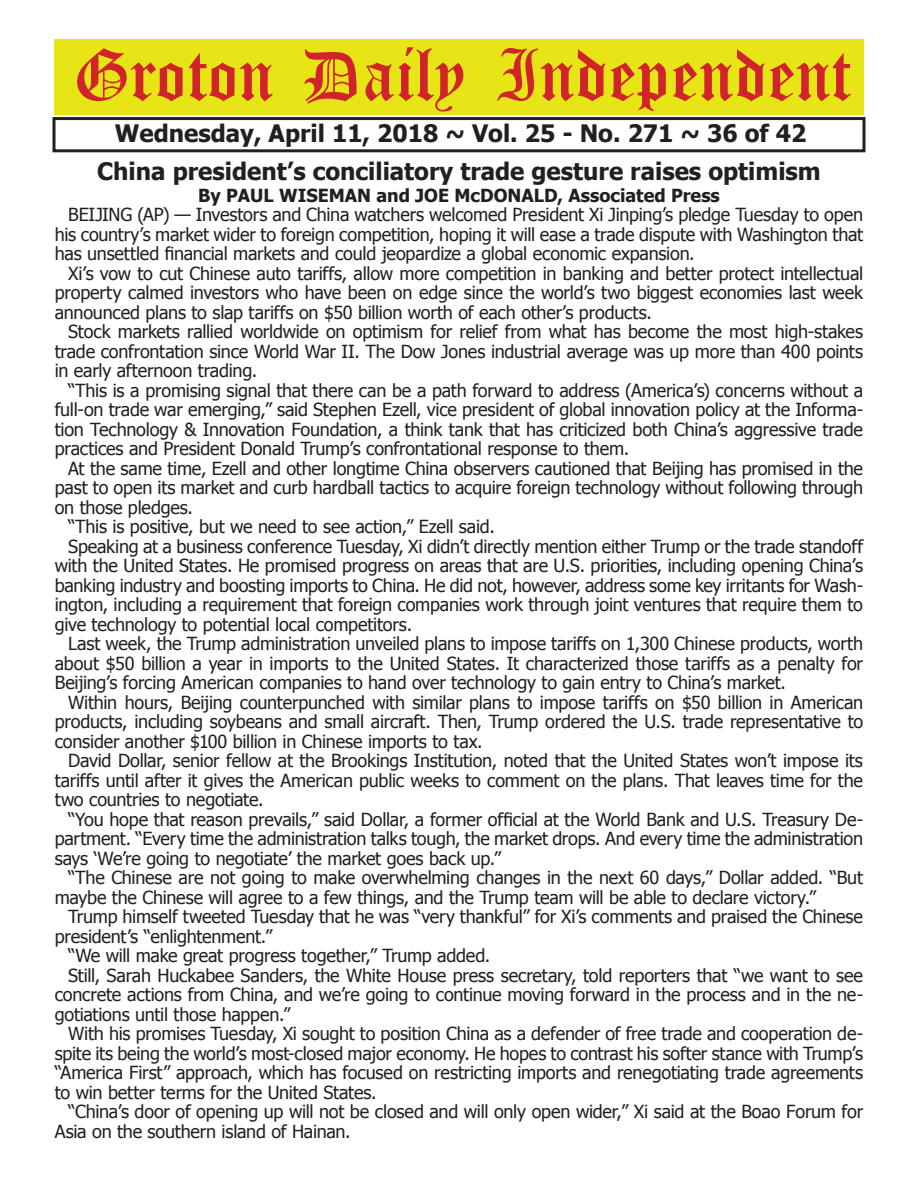
<style>
.page{position:relative;width:918px;height:1188px;background:#fff}
.page>*{position:absolute;margin:0;border:0;box-sizing:border-box;transform-origin:0 0}
.t1{font:54px "Old English Five";color:#d1232a}
.t2{font:700 24px "Tahoma";color:#231f20}
.t3{font:18px/19.5px "Tahoma";letter-spacing:-.01em;color:#231f20;text-align:justify}
.t4{font:700 18px "Tahoma";color:#231f20}
</style>
<div class="page">
<div style="left:52px;top:117px;width:814px;height:35px;border:3px solid #231f20"></div>
<div style="left:54px;top:40px;width:810px;height:75px;background:#e7e515"></div>
<h1 class="t1" style="left:73px;top:50px;width:779px">Groton Daily Independent</h1>
<h2 class="t2" style="left:115px;top:116px;width:693px">Wednesday, April 11, 2018 ~ Vol. 25 - No. 271 ~ 36 of 42</h2>
<h2 class="t2" style="left:97px;top:155px;width:725px">China president’s conciliatory trade gesture raises optimism</h2>
<p class="t4" style="left:198px;top:183px;width:523px">By PAUL WISEMAN and JOE McDONALD, Associated Press</p>
<p class="t3" style="left:55px;top:204px;width:810px;text-indent:14px">BEIJING (AP) — Investors and China watchers welcomed President Xi Jinping’s pledge Tuesday to open his country’s market wider to foreign competition, hoping it will ease a trade dispute with Washington that has unsettled financial markets and could jeopardize a global economic expansion.</p>
<p class="t3" style="left:55px;top:263px;width:810px;text-indent:14px">Xi’s vow to cut Chinese auto tariffs, allow more competition in banking and better protect intellectual property calmed investors who have been on edge since the world’s two biggest economies last week announced plans to slap tariffs on $50 billion worth of each other’s products.</p>
<p class="t3" style="left:55px;top:321px;width:810px;text-indent:14px">Stock markets rallied worldwide on optimism for relief from what has become the most high-stakes trade confrontation since World War II. The Dow Jones industrial average was up more than 400 points in early afternoon trading.</p>
<p class="t3" style="left:55px;top:380px;width:810px;text-indent:14px">“This is a promising signal that there can be a path forward to address (America’s) concerns without a full-on trade war emerging,” said Stephen Ezell, vice president of global innovation policy at the Informa&shy;tion Technology &amp; Innovation Foundation, a think tank that has criticized both China’s aggressive trade practices and President Donald Trump’s confrontational response to them.</p>
<p class="t3" style="left:68px;top:458px;width:796px">At the same time, Ezell and other longtime China observers cautioned that Beijing has promised in the</p>
<p class="t3" style="left:55px;top:477px;width:810px">past to open its market and curb hardball tactics to acquire foreign technology without following through</p>
<p class="t3" style="left:55px;top:497px;width:140px">on those pledges.</p>
<p class="t3" style="left:68px;top:516px;width:428px">“This is positive, but we need to see action,” Ezell said.</p>
<p class="t3" style="left:68px;top:536px;width:796px">Speaking at a business conference Tuesday, Xi didn’t directly mention either Trump or the trade standoff</p>
<p class="t3" style="left:55px;top:555px;width:810px">with the United States. He promised progress on areas that are U.S. priorities, including opening China’s</p>
<p class="t3" style="left:55px;top:575px;width:810px">banking industry and boosting imports to China. He did not, however, address some key irritants for Wash-</p>
<p class="t3" style="left:55px;top:594px;width:810px">ington, including a requirement that foreign companies work through joint ventures that require them to</p>
<p class="t3" style="left:55px;top:614px;width:359px">give technology to potential local competitors.</p>
<p class="t3" style="left:68px;top:633px;width:796px">Last week, the Trump administration unveiled plans to impose tariffs on 1,300 Chinese products, worth</p>
<p class="t3" style="left:55px;top:653px;width:810px">about $50 billion a year in imports to the United States. It characterized those tariffs as a penalty for</p>
<p class="t3" style="left:55px;top:672px;width:733px">Beijing’s forcing American companies to hand over technology to gain entry to China’s market.</p>
<p class="t3" style="left:68px;top:692px;width:796px">Within hours, Beijing counterpunched with similar plans to impose tariffs on $50 billion in American</p>
<p class="t3" style="left:55px;top:711px;width:810px">products, including soybeans and small aircraft. Then, Trump ordered the U.S. trade representative to</p>
<p class="t3" style="left:55px;top:731px;width:430px">consider another $100 billion in Chinese imports to tax.</p>
<p class="t3" style="left:68px;top:750px;width:796px">David Dollar, senior fellow at the Brookings Institution, noted that the United States won’t impose its</p>
<p class="t3" style="left:55px;top:770px;width:810px">tariffs until after it gives the American public weeks to comment on the plans. That leaves time for the</p>
<p class="t3" style="left:55px;top:789px;width:210px">two countries to negotiate.</p>
<p class="t3" style="left:68px;top:809px;width:796px">“You hope that reason prevails,” said Dollar, a former official at the World Bank and U.S. Treasury De-</p>
<p class="t3" style="left:55px;top:828px;width:810px">partment. “Every time the administration talks tough, the market drops. And every time the administration</p>
<p class="t3" style="left:55px;top:848px;width:448px">says ‘We’re going to negotiate’ the market goes back up.”</p>
<p class="t3" style="left:68px;top:867px;width:796px">“The Chinese are not going to make overwhelming changes in the next 60 days,” Dollar added. “But</p>
<p class="t3" style="left:55px;top:887px;width:763px">maybe the Chinese will agree to a few things, and the Trump team will be able to declare victory.”</p>
<p class="t3" style="left:68px;top:906px;width:796px">Trump himself tweeted Tuesday that he was “very thankful” for Xi’s comments and praised the Chinese</p>
<p class="t3" style="left:55px;top:926px;width:219px">president’s “enlightenment.”</p>
<p class="t3" style="left:68px;top:945px;width:423px">“We will make great progress together,” Trump added.</p>
<p class="t3" style="left:68px;top:964px;width:796px">Still, Sarah Huckabee Sanders, the White House press secretary, told reporters that “we want to see</p>
<p class="t3" style="left:55px;top:984px;width:810px">concrete actions from China, and we’re going to continue moving forward in the process and in the ne-</p>
<p class="t3" style="left:55px;top:1003px;width:237px">gotiations until those happen.”</p>
<p class="t3" style="left:68px;top:1023px;width:796px">With his promises Tuesday, Xi sought to position China as a defender of free trade and cooperation de-</p>
<p class="t3" style="left:55px;top:1042px;width:810px">spite its being the world’s most-closed major economy. He hopes to contrast his softer stance with Trump’s</p>
<p class="t3" style="left:55px;top:1062px;width:810px">“America First” approach, which has focused on restricting imports and renegotiating trade agreements</p>
<p class="t3" style="left:55px;top:1081px;width:324px">to win better terms for the United States.</p>
<p class="t3" style="left:68px;top:1101px;width:796px">“China’s door of opening up will not be closed and will only open wider,” Xi said at the Boao Forum for</p>
<p class="t3" style="left:55px;top:1120px;width:297px">Asia on the southern island of Hainan.</p>
</div>
